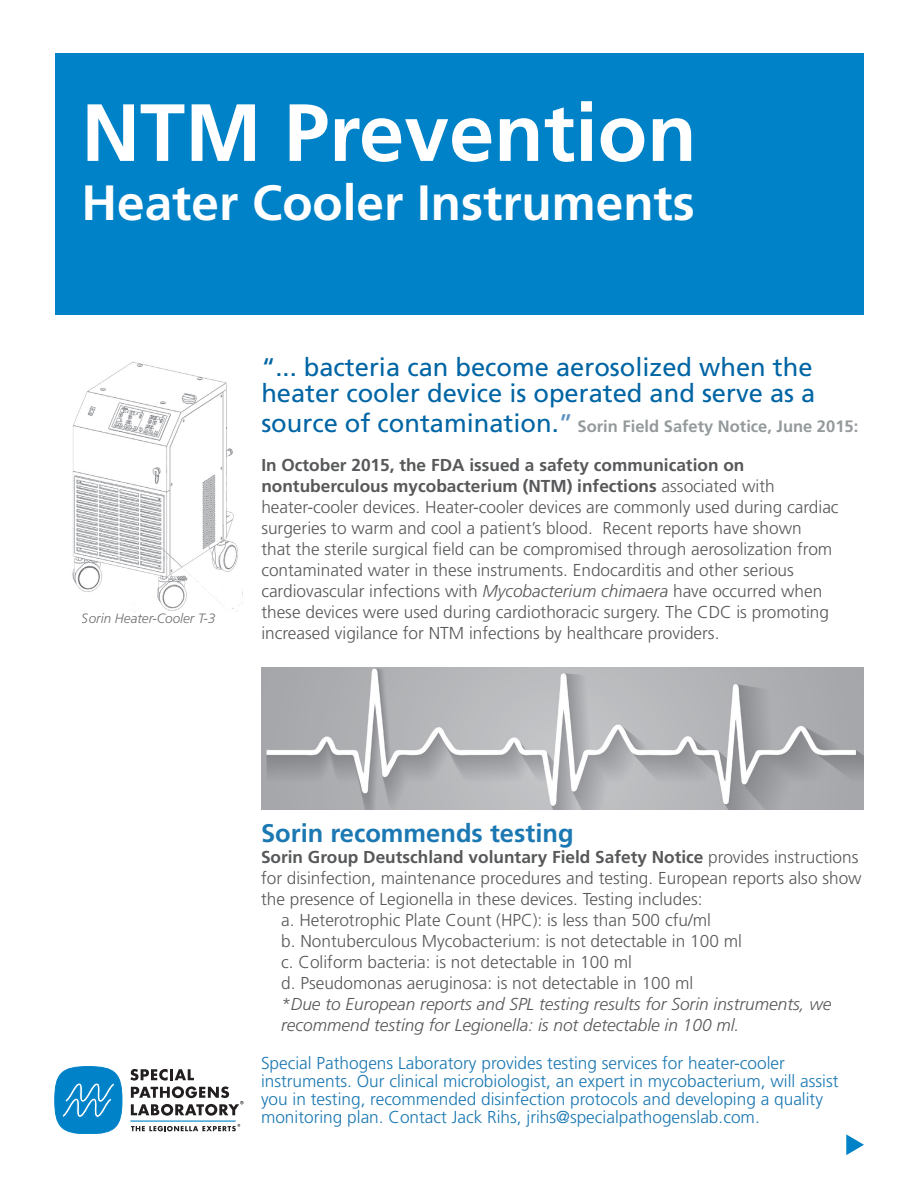
<style>
.page{position:relative;width:918px;height:1188px;background:#fff}
.page>*{position:absolute;margin:0;border:0;box-sizing:border-box;transform-origin:0 0}
.t1{font:700 81px "Frutiger LT Std";color:#fff}
.t2{font:700 49.5px "Frutiger LT Std";color:#fff}
.t3{font:25.5px/25.5px "Frutiger LT Std";color:#0065a4}
.t4{font:700 25.5px "Frutiger LT Std";color:#1b78b2}
.t5{font:300 17.25px/21px "Frutiger LT Std";color:#57585a}
.t6{font:300 17.25px/18px "Frutiger LT Std";color:#1b78b2}
.t7{font:italic 300 17.25px/21px "Frutiger LT Std";color:#57585a}
.t8{font:700 16.5px "Frutiger LT Std";color:#94999b}
.t9{font:italic 300 13.5px "Frutiger LT Std";color:#231f20}
.s1{font-weight:400;font-size:25.5px;color:#0065a4}
.s2{font-weight:400;font-size:25.5px;color:#5a90c2}
.s3{font-weight:700}
.s4{font-style:italic}
</style>
<div class="page">
<img style="left:261px;top:667px;width:603px;height:143px">
<svg style="left:846px;top:1134px;width:18px;height:21px"></svg>
<div style="left:55px;top:53px;width:808px;height:262px;background:#0082c8"></div>
<img style="left:72px;top:361px;width:171px;height:251px">
<hr style="left:130px;top:1121px;width:106px;height:1px;background:#0082c8">
<div style="left:55px;top:1067px;width:67px;height:67px;background:#0082c8;border-radius:50%"></div>
<div style="left:55px;top:1066px;width:67px;height:68px;border:1px solid #0082c8;border-radius:50%"></div>
<svg style="left:62px;top:1083px;width:53px;height:50px"></svg>
<svg style="left:130px;top:1069px;width:114px;height:47px"></svg>
<svg style="left:131px;top:1124px;width:109px;height:7px"></svg>
<p class="t1" style="left:82px;top:85px;width:617px">NTM Prevention</p>
<p class="t2" style="left:82px;top:174px;width:615px">Heater Cooler Instruments</p>
<p class="t9" style="left:82px;top:611px;width:135px">Sorin Heater-Cooler T-3</p>
<p class="t3" style="left:261px;top:355px;width:556px">“... bacteria can become aerosolized when the heater cooler device is operated and serve as a</p>
<p class="t8" style="left:261px;top:416px;width:598px"><span class="s1">source of contamination.</span><span class="s2">”</span> Sorin Field Safety Notice, June 2015:</p>
<p class="t5" style="left:261px;top:454px;width:579px"><span class="s3">In October 2015, the FDA issued a safety communication on nontuberculous mycobacterium (NTM) infections</span> associated with heater-cooler devices. Heater-cooler devices are commonly used during cardiac surgeries to warm and cool a patient’s blood. Recent reports have shown<br>that the sterile surgical field can be compromised through aerosolization from contaminated water in these instruments. Endocarditis and other serious cardiovascular infections with <span class="s4">Mycobacterium chimaera</span> have occurred when these devices were used during cardiothoracic surgery. The CDC is promoting increased vigilance for NTM infections by healthcare providers.</p>
<p class="t4" style="left:261px;top:818px;width:314px">Sorin recommends testing</p>
<p class="t5" style="left:261px;top:847px;width:602px"><span class="s3">Sorin Group Deutschland voluntary Field Safety Notice</span> provides instructions for disinfection, maintenance procedures and testing. European reports also show the presence of Legionella in these devices. Testing includes:</p>
<p class="t5" style="left:281px;top:910px;width:431px">a. Heterotrophic Plate Count (HPC): is less than 500 cfu/ml</p>
<p class="t5" style="left:281px;top:931px;width:462px">b. Nontuberculous Mycobacterium: is not detectable in 100 ml</p>
<p class="t5" style="left:281px;top:952px;width:352px">c. Coliform bacteria: is not detectable in 100 ml</p>
<p class="t5" style="left:281px;top:973px;width:414px">d. Pseudomonas aeruginosa: is not detectable in 100 ml</p>
<p class="t7" style="left:281px;top:994px;width:552px">*Due to European reports and SPL testing results for Sorin instruments, we recommend testing for Legionella: is not detectable in 100 ml.</p>
<p class="t6" style="left:261px;top:1055px;width:579px">Special Pathogens Laboratory provides testing services for heater-cooler instruments. Our clinical microbiologist, an expert in mycobacterium, will assist you in testing, recommended disinfection protocols and developing a quality monitoring plan. Contact Jack Rihs, jrihs@specialpathogenslab.com.</p>
</div>
